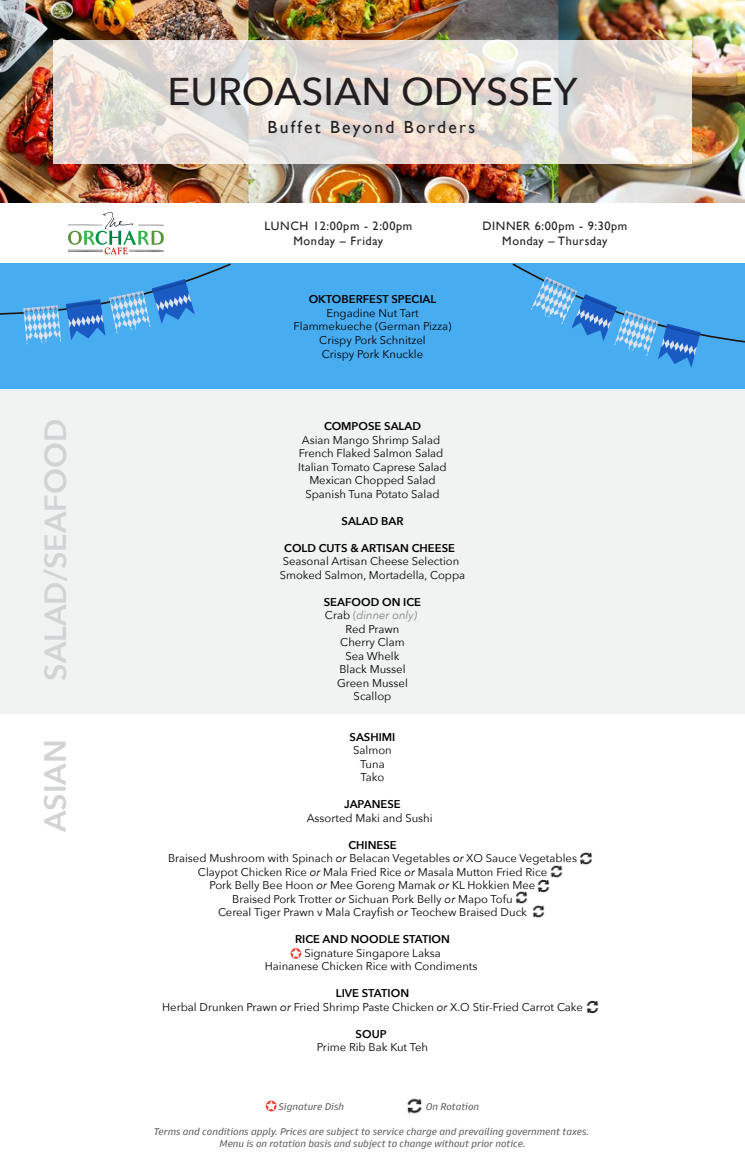
<style>
.page{position:relative;width:745px;height:1166px;background:#fff}
.page>*{position:absolute;margin:0;border:0;box-sizing:border-box;transform-origin:0 0}
.t1{font:500 38.62px "Avenir Next";color:#231f20}
.t2{font:600 30.5px "Avenir Next";color:#d1d3d4}
.t3{font:17.62px "Gill Sans";letter-spacing:.13em;color:#231f20}
.t4{font:12.25px/14.6px "Gill Sans";letter-spacing:.05em;color:#231f20;text-align:center}
.t5{font:11.25px/13.5px "Avenir Next";color:#000;text-align:center}
.t6{font:600 11.25px "Avenir Next";color:#000}
.t7{font:italic 10px/12px "Goldman Sans";color:#58595b;text-align:center}
.s1{font-weight:600}
.s2{color:#808285}
.s3{font-style:italic;color:#808285}
.s4{font-style:italic}
</style>
<div class="page">
<div style="left:0;top:388px;width:744px;height:326px;background:#f1f2f2"></div>
<img style="left:1px;top:0;width:743px;height:202px">
<svg style="left:53px;top:40px;width:638px;height:124px;background:#e7e0d9"></svg>
<svg style="left:68px;top:212px;width:96px;height:43px"></svg>
<div style="left:0;top:264px;width:744px;height:125px;background:#48acf1"></div>
<svg style="left:291px;top:948px;width:10px;height:10px"></svg>
<img style="left:586px;top:1000px;width:13px;height:14px">
<img style="left:580px;top:852px;width:12px;height:13px">
<img style="left:550px;top:865px;width:13px;height:13px">
<img style="left:537px;top:879px;width:13px;height:14px">
<img style="left:515px;top:891px;width:13px;height:13px">
<img style="left:532px;top:905px;width:13px;height:13px">
<svg style="left:266px;top:1101px;width:10px;height:9px"></svg>
<img style="left:406px;top:1098px;width:16px;height:16px">
<svg style="left:0;top:263px;width:231px;height:82px"></svg>
<svg style="left:512px;top:263px;width:232px;height:105px"></svg>
<h1 class="t1" style="left:167px;top:59px;width:411px">EUROASIAN ODYSSEY</h1>
<h3 class="t3" style="left:267px;top:117px;width:209px">Buffet Beyond Borders</h3>
<p class="t4" style="left:264px;top:218px;width:149px">LUNCH 12:00pm - 2:00pm<br>Monday – Friday</p>
<p class="t4" style="left:482px;top:218px;width:146px">DINNER 6:00pm - 9:30pm<br>Monday – Thursday</p>
<p class="t6" style="left:308px;top:289px;width:129px">OKTOBERFEST SPECIAL</p>
<p class="t5" style="left:293px;top:305px;width:159px">Engadine Nut Tart<br>Flammekueche (German Pizza)<br>Crispy Pork Schnitzel<br>Crispy Pork Knuckle</p>
<h2 class="t2" style="left:29px;top:681px;width:263px;rotate:-90deg">SALAD/SEAFOOD</h2>
<p class="t6" style="left:324px;top:416px;width:98px">COMPOSE SALAD</p>
<p class="t5" style="left:298px;top:432px;width:150px">Asian Mango Shrimp Salad<br>French Flaked Salmon Salad<br>Italian Tomato Caprese Salad<br>Mexican Chopped Salad<br>Spanish Tuna Potato Salad</p>
<p class="t6" style="left:341px;top:511px;width:63px">SALAD BAR</p>
<p class="t6" style="left:284px;top:538px;width:172px">COLD CUTS &amp; ARTISAN CHEESE</p>
<p class="t5" style="left:279px;top:554px;width:187px;text-align:left">Seasonal Artisan Cheese Selection<br>Smoked Salmon, Mortadella, Coppa</p>
<p class="t5" style="left:323px;top:594px;width:99px"><span class="s1">SEAFOOD ON ICE<br></span>Crab <span class="s2">(</span><span class="s3">dinner only)<br></span>Red Prawn<br>Cherry Clam<br>Sea Whelk<br>Black Mussel<br>Green Mussel<br>Scallop</p>
<p class="t6" style="left:349px;top:727px;width:47px">SASHIMI</p>
<p class="t5" style="left:353px;top:743px;width:40px">Salmon<br>Tuna<br>Tako</p>
<p class="t6" style="left:344px;top:794px;width:58px">JAPANESE</p>
<p class="t5" style="left:306px;top:810px;width:127px">Assorted Maki and Sushi</p>
<p class="t5" style="left:168px;top:837px;width:410px"><span class="s1">CHINESE<br></span>Braised Mushroom with Spinach <span class="s4">or</span> Belacan Vegetables <span class="s4">or</span> XO Sauce Vegetables Claypot Chicken Rice <span class="s4">or</span> Mala Fried Rice <span class="s4">or</span> Masala Mutton Fried Rice<br>Pork Belly Bee Hoon <span class="s4">or</span> Mee Goreng Mamak <span class="s4">or</span> KL Hokkien Mee<br>Braised Pork Trotter <span class="s4">or</span> Sichuan Pork Belly <span class="s4">or</span> Mapo Tofu<br>Cereal Tiger Prawn v Mala Crayfish <span class="s4">or</span> Teochew Braised Duck</p>
<p class="t6" style="left:295px;top:929px;width:156px">RICE AND NOODLE STATION</p>
<p class="t5" style="left:264px;top:945px;width:214px">Signature Singapore Laksa<br>Hainanese Chicken Rice with Condiments</p>
<p class="t5" style="left:162px;top:986px;width:422px"><span class="s1">LIVE STATION<br></span>Herbal Drunken Prawn <span class="s4">or</span> Fried Shrimp Paste Chicken <span class="s4">or</span> X.O Stir-Fried Carrot Cake</p>
<p class="t6" style="left:355px;top:1024px;width:32px">SOUP</p>
<p class="t5" style="left:317px;top:1040px;width:112px">Prime Rib Bak Kut Teh</p>
<h2 class="t2" style="left:29px;top:832px;width:95px;rotate:-90deg">ASIAN</h2>
<p class="t7" style="left:278px;top:1101px;width:67px">Signature Dish</p>
<p class="t7" style="left:425px;top:1101px;width:55px">On Rotation</p>
<p class="t7" style="left:154px;top:1126px;width:436px">Terms and conditions apply. Prices are subject to service charge and prevailing government taxes.<br>Menu is on rotation basis and subject to change without prior notice.</p>
</div>
